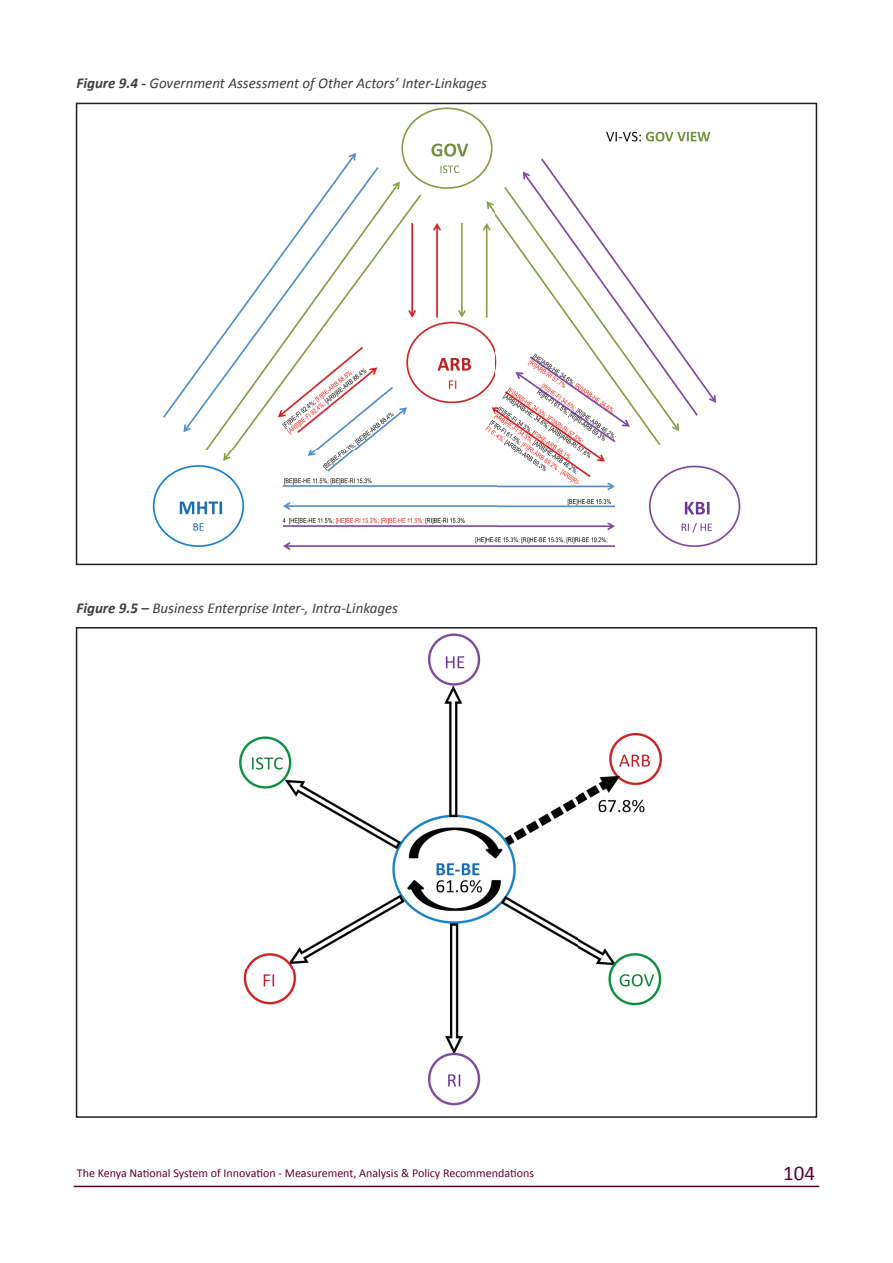
<style>
.page{position:relative;width:893px;height:1263px;background:#fff}
.page>*{position:absolute;margin:0;border:0;box-sizing:border-box;transform-origin:0 0}
.t1{font:21px "Calibri";color:#5f0031}
.t2{font:italic 15px "Calibri";color:#3e3e3f}
.t3{font:12px "Calibri";color:#5f0031}
.s1{font-weight:700}
</style>
<div class="page">
<hr style="left:74px;top:1186px;width:745px;height:1px;background:#5f0031">
<img style="left:152px;top:107px;width:589px;height:443px">
<div style="left:76px;top:103px;width:741px;height:462px;border:2px solid #241e1b"></div>
<img style="left:239px;top:633px;width:423px;height:473px">
<div style="left:76px;top:627px;width:741px;height:491px;border:2px solid #231f20"></div>
<p class="t2" style="left:77px;top:73px;width:412px"><span class="s1">Figure 9.4 -</span> Government Assessment of Other Actors’ Inter-Linkages</p>
<p class="t2" style="left:77px;top:598px;width:323px"><span class="s1">Figure 9.5 –</span> Business Enterprise Inter-, Intra-Linkages</p>
<p class="t3" style="left:77px;top:1166px;width:459px">The Kenya National System of Innovation - Measurement, Analysis &amp; Policy Recommendations</p>
<h1 class="t1" style="left:783px;top:1159px;width:33px">104</h1>
</div>
